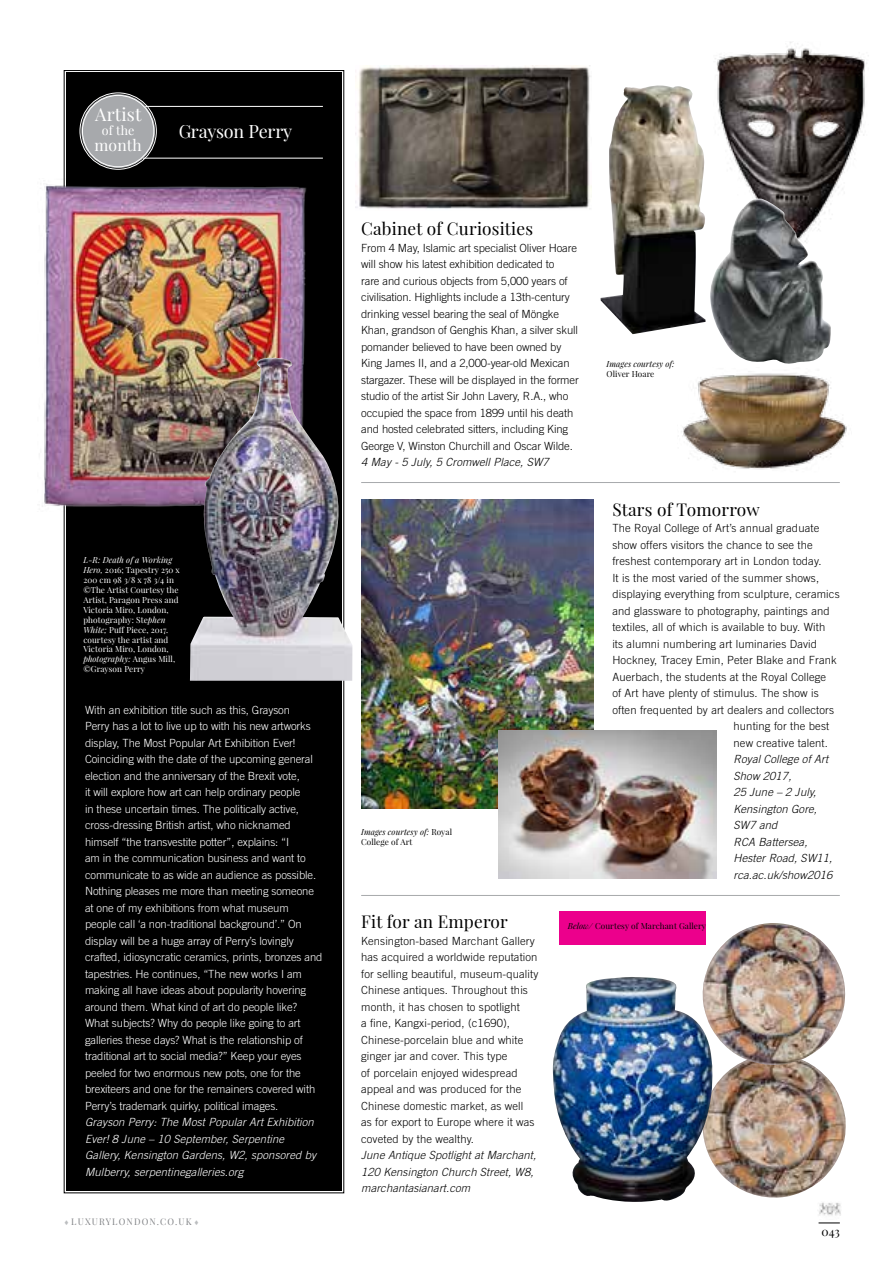
<style>
.page{position:relative;width:893px;height:1263px;background:#fff}
.page>*{position:absolute;margin:0;border:0;box-sizing:border-box;transform-origin:0 0}
.t1{font:18px "Playfair Display";letter-spacing:-.01em;color:#fff}
.t2{font:17.25px "Playfair Display";letter-spacing:.01em;color:#000}
.t3{font:15.75px "Playfair Display";letter-spacing:.01em;color:#fff}
.t4{font:12.45px "Playfair Display";color:#fff}
.t5{font:12px "Playfair Display";color:#000}
.t6{font:300 11.25px/16.5px "Trade Gothic LT";letter-spacing:-.01em;color:#fff}
.t7{font:300 11.25px/16.5px "Trade Gothic LT";letter-spacing:.01em;color:#000}
.t8{font:300 11.25px/16.5px "Trade Gothic LT";letter-spacing:-.01em;color:#000}
.t9{font:italic 300 11.25px/16.5px "Trade Gothic LT";letter-spacing:.01em;color:#000}
.t10{font:italic 300 11.25px/16.5px "Trade Gothic LT";letter-spacing:.01em;color:#fff}
.t11{font:9px "Playfair Display";letter-spacing:.13em;color:#808285}
.t12{font:8.25px/9.9px "Playfair Display";letter-spacing:.01em;color:#fff}
.t13{font:italic 8.25px/9.9px "Playfair Display";letter-spacing:.01em;color:#000}
.t14{font:8.25px "Playfair Display";letter-spacing:.01em;color:#000}
.s1{font-style:italic}
.s2{color:#bcbec0}
.s3{font-style:normal}
</style>
<div class="page">
<svg style="left:818px;top:1223px;width:22px;height:1px"></svg>
<img style="left:819px;top:1202px;width:22px;height:14px">
<img style="left:355px;top:65px;width:236px;height:144px">
<div style="left:63px;top:70px;width:282px;height:1123px;background:#000"></div>
<hr style="left:143px;top:158px;width:180px;height:1px;background:#fff">
<hr style="left:143px;top:106px;width:180px;height:1px;background:#fff">
<div style="left:81px;top:94px;width:74px;height:74px;background:#a7a9ac;border-radius:50%"></div>
<div style="left:80px;top:93px;width:77px;height:77px;border:1px solid #fff;border-radius:50%"></div>
<div style="left:82px;top:95px;width:72px;height:72px;border:1px solid #fff;border-radius:50%"></div>
<hr style="left:361px;top:482px;width:479px;height:1px;background:#a7a9ac">
<hr style="left:361px;top:895px;width:479px;height:1px;background:#a7a9ac">
<img style="left:42px;top:179px;width:273px;height:332px">
<img style="left:190px;top:358px;width:162px;height:323px">
<img style="left:361px;top:499px;width:232px;height:310px">
<img style="left:499px;top:730px;width:217px;height:149px">
<img style="left:715px;top:42px;width:154px;height:157px">
<img style="left:600px;top:85px;width:105px;height:249px">
<img style="left:710px;top:199px;width:121px;height:165px">
<div style="left:559px;top:912px;width:147px;height:33px;background:#ec008c"></div>
<img style="left:681px;top:373px;width:166px;height:98px">
<img style="left:713px;top:1065px;width:133px;height:133px">
<img style="left:705px;top:923px;width:141px;height:142px">
<img style="left:553px;top:977px;width:160px;height:225px">
<h1 class="t1" style="left:95px;top:103px;width:48px">Artist</h1>
<h3 class="t3" style="left:94px;top:135px;width:49px">month</h3>
<p class="t4" style="left:102px;top:122px;width:34px">of the</p>
<h1 class="t1" style="left:178px;top:120px;width:115px">Grayson Perry</h1>
<p class="t12" style="left:83px;top:555px;width:98px"><span class="s1">L-R: Death of a Working<br>Hero,</span> 2016; Tapestry 250 x<br>200 cm 98 3/8 x 78 3/4 in ©The Artist Courtesy the<br>Artist, Paragon Press and<br>Victoria Miro, London, photography: Ste<span class="s1">phen<br>White;</span> Puff Piece, 2017. courtesy the artist and<br>Victoria Miro, London, <span class="s1">photography:</span> Angus Mill, ©Grayson Perry</p>
<p class="t6" style="left:85px;top:701px;width:239px">With an exhibition title such as this, Grayson<br>Perry has a lot to live up to with his new artworks display, The Most Popular Art Exhibition Ever!<br>Coinciding with the date of the upcoming general election and the anniversary of the Brexit vote,<br>it will explore how art can help ordinary people<br>in these uncertain times. The politically active, cross-dressing British artist, who nicknamed himself “the transvestite potter”, explains: “I<br>am in the communication business and want to communicate to as wide an audience as possible.<br>Nothing pleases me more than meeting someone at one of my exhibitions from what museum people call ‘a non-traditional background’.” On display will be a huge array of Perry’s lovingly crafted, idiosyncratic ceramics, prints, bronzes and tapestries. He continues, “The new works I am making all have ideas about popularity hovering around them. What kind of art do people like?<br>What subjects? Why do people like going to art galleries these days? What is the relationship of traditional art to social media?” Keep your eyes peeled for two enormous new pots, one for the brexiteers and one for the remainers covered with Perry’s trademark quirky, political images.</p>
<p class="t10" style="left:85px;top:1114px;width:233px">Grayson Perry: The Most Popular Art Exhibition Ever! 8 June – 10 September, Serpentine Gallery, Kensington Gardens, W2, sponsored by Mulberry, serpentinegalleries.org</p>
<p class="t11" style="left:64px;top:1216px;width:36px"><span class="s2">▲</span>luxury</p>
<p class="t11" style="left:112px;top:1216px;width:89px">london.co.uk <span class="s2">▲</span></p>
<h2 class="t2" style="left:361px;top:218px;width:173px">Cabinet of Curiosities</h2>
<p class="t8" style="left:361px;top:239px;width:219px">From 4 May, Islamic art specialist Oliver Hoare will show his latest exhibition dedicated to<br>rare and curious objects from 5,000 years of civilisation. Highlights include a 13th-century drinking vessel bearing the seal of Möngke Khan, grandson of Genghis Khan, a silver skull pomander believed to have been owned by King James II, and a 2,000-year-old Mexican stargazer. These will be displayed in the former studio of the artist Sir John Lavery, R.A., who occupied the space from 1899 until his death and hosted celebrated sitters, including King George V, Winston Churchill and Oscar Wilde.</p>
<p class="t9" style="left:361px;top:454px;width:189px">4 May - 5 July, 5 Cromwell Place, SW7</p>
<p class="t13" style="left:361px;top:827px;width:92px">Images courtesy of: <span class="s3">Royal<br>College of Art</span></p>
<p class="t13" style="left:607px;top:359px;width:69px">Images courtesy of:</p>
<p class="t14" style="left:607px;top:369px;width:49px">Oliver Hoare</p>
<h2 class="t2" style="left:612px;top:498px;width:149px">Stars of Tomorrow</h2>
<p class="t7" style="left:612px;top:520px;width:209px">The Royal College of Art’s annual graduate</p>
<p class="t7" style="left:612px;top:536px;width:202px">show offers visitors the chance to see the</p>
<p class="t7" style="left:612px;top:553px;width:211px">freshest contemporary art in London today.</p>
<p class="t7" style="left:612px;top:569px;width:208px">It is the most varied of the summer shows,</p>
<p class="t7" style="left:612px;top:586px;width:229px">displaying everything from sculpture, ceramics</p>
<p class="t7" style="left:612px;top:602px;width:219px">and glassware to photography, paintings and</p>
<p class="t7" style="left:612px;top:619px;width:215px">textiles, all of which is available to buy. With</p>
<p class="t7" style="left:612px;top:635px;width:206px">its alumni numbering art luminaries David</p>
<p class="t7" style="left:612px;top:652px;width:226px">Hockney, Tracey Emin, Peter Blake and Frank</p>
<p class="t7" style="left:612px;top:668px;width:215px">Auerbach, the students at the Royal College</p>
<p class="t7" style="left:612px;top:685px;width:208px">of Art have plenty of stimulus. The show is</p>
<p class="t7" style="left:612px;top:701px;width:223px">often frequented by art dealers and collectors</p>
<p class="t7" style="left:733px;top:718px;width:97px">hunting for the best</p>
<p class="t7" style="left:733px;top:734px;width:96px">new creative talent.</p>
<p class="t9" style="left:733px;top:751px;width:100px">Royal College of Art<br>Show 2017,<br>25 June – 2 July,<br>Kensington Gore,<br>SW7 and<br>RCA Battersea,<br>Hester Road, SW11, rca.ac.uk/show2016</p>
<h2 class="t2" style="left:361px;top:911px;width:148px">Fit for an Emperor</h2>
<p class="t7" style="left:361px;top:932px;width:179px">Kensington-based Marchant Gallery has acquired a worldwide reputation for selling beautiful, museum-quality Chinese antiques. Throughout this month, it has chosen to spotlight<br>a fine, Kangxi-period, (c1690), Chinese-porcelain blue and white ginger jar and cover. This type<br>of porcelain enjoyed widespread appeal and was produced for the Chinese domestic market, as well<br>as for export to Europe where it was coveted by the wealthy.</p>
<p class="t9" style="left:361px;top:1147px;width:177px">June Antique Spotlight at Marchant,<br>120 Kensington Church Street, W8, marchantasianart.com</p>
<p class="t14" style="left:568px;top:921px;width:140px"><span class="s1">Below/</span> Courtesy of Marchant Gallery</p>
<p class="t5" style="left:821px;top:1224px;width:20px">043</p>
</div>
